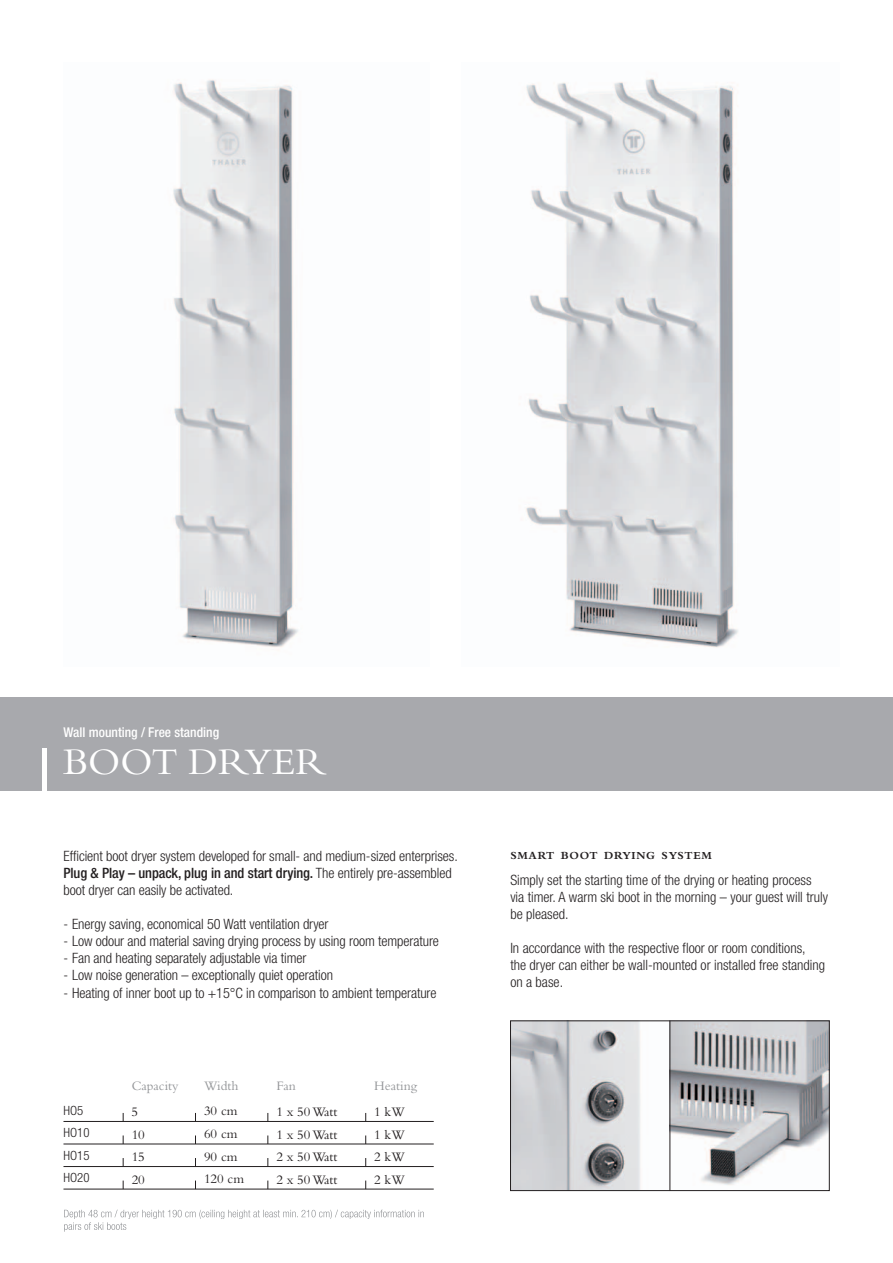
<style>
.page{position:relative;width:893px;height:1263px;background:#fff}
.page>*{position:absolute;margin:0;border:0;box-sizing:border-box;transform-origin:0 0}
.t1{font:39px "Bembo Std";color:#fff}
.t2{font:300 condensed 14.25px/17.1px "Helvetica Neue LT Std";letter-spacing:-.005em;color:#231f20}
.t3{font:13.5px "Bembo Std";color:#231f20}
.t4{font:500 condensed 13.5px "Helvetica Neue LT Std";color:#fff}
.t5{font:13.5px "Bembo Std";color:#939598}
.t6{font:300 condensed 12.75px "Helvetica Neue LT Std";color:#231f20}
.t7{font:700 11.25px "Bembo Std";letter-spacing:.065em;color:#231f20}
.s1{font-weight:500}
</style>
<div class="page">
<svg style="left:64px;top:1209px;width:75px;height:22px"></svg>
<hr style="left:63px;top:1189px;width:370px;height:1px;background:#231f20">
<hr style="left:63px;top:1166px;width:370px;height:1px;background:#231f20">
<hr style="left:63px;top:1143px;width:370px;height:1px;background:#231f20">
<hr style="left:63px;top:1121px;width:370px;height:1px;background:#231f20">
<div style="left:0;top:697px;width:892px;height:94px;background:#a8a9ad"></div>
<hr style="left:42px;top:748px;width:4px;height:64px;background:#fff">
<img style="left:173px;top:79px;width:126px;height:569px">
<img style="left:526px;top:78px;width:212px;height:570px">
<img style="left:512px;top:1022px;width:129px;height:166px">
<svg style="left:670px;top:1022px;width:157px;height:166px"></svg>
<hr style="left:669px;top:1020px;width:1px;height:170px;background:#231f20">
<p class="t4" style="left:63px;top:727px;width:157px">Wall mounting / Free standing</p>
<h1 class="t1" style="left:63px;top:747px;width:265px">BOOT DRYER</h1>
<p class="t2" style="left:63px;top:848px;width:396px">Efficient boot dryer system developed for small- and medium-sized enterprises.<br><span class="s1">Plug &amp; Play – unpack, plug in and start drying.</span> The entirely pre-assembled boot dryer can easily be activated.</p>
<p class="t2" style="left:63px;top:917px;width:266px">- Energy saving, economical 50 Watt ventilation dryer</p>
<p class="t2" style="left:63px;top:934px;width:377px">- Low odour and material saving drying process by using room temperature</p>
<p class="t2" style="left:63px;top:951px;width:244px">- Fan and heating separately adjustable via timer</p>
<p class="t2" style="left:63px;top:968px;width:271px">- Low noise generation – exceptionally quiet operation</p>
<p class="t2" style="left:63px;top:985px;width:374px">- Heating of inner boot up to +15°C in comparison to ambient temperature</p>
<p class="t5" style="left:132px;top:1081px;width:48px">Capacity</p>
<p class="t5" style="left:204px;top:1080px;width:36px">Width</p>
<p class="t5" style="left:276px;top:1081px;width:21px">Fan</p>
<p class="t5" style="left:374px;top:1081px;width:44px">Heating</p>
<p class="t6" style="left:63px;top:1105px;width:21px">HO5</p>
<p class="t3" style="left:132px;top:1107px;width:8px">5</p>
<p class="t3" style="left:204px;top:1106px;width:35px">30 cm</p>
<p class="t3" style="left:276px;top:1107px;width:63px">1 x 50 Watt</p>
<p class="t3" style="left:374px;top:1107px;width:32px">1 kW</p>
<p class="t6" style="left:63px;top:1128px;width:27px">HO10</p>
<p class="t3" style="left:132px;top:1129px;width:15px">10</p>
<p class="t3" style="left:276px;top:1129px;width:63px">1 x 50 Watt</p>
<p class="t3" style="left:204px;top:1128px;width:35px">60 cm</p>
<p class="t3" style="left:374px;top:1129px;width:32px">1 kW</p>
<p class="t6" style="left:63px;top:1150px;width:27px">HO15</p>
<p class="t3" style="left:132px;top:1152px;width:15px">15</p>
<p class="t3" style="left:276px;top:1152px;width:63px">2 x 50 Watt</p>
<p class="t3" style="left:204px;top:1151px;width:35px">90 cm</p>
<p class="t3" style="left:374px;top:1152px;width:32px">2 kW</p>
<p class="t6" style="left:63px;top:1173px;width:27px">HO20</p>
<p class="t3" style="left:132px;top:1174px;width:15px">20</p>
<p class="t3" style="left:276px;top:1174px;width:63px">2 x 50 Watt</p>
<p class="t3" style="left:204px;top:1173px;width:42px">120 cm</p>
<p class="t3" style="left:374px;top:1174px;width:32px">2 kW</p>
<p class="t7" style="left:510px;top:848px;width:203px">SMART BOOT DRYING SYSTEM</p>
<p class="t2" style="left:510px;top:872px;width:319px">Simply set the starting time of the drying or heating process via timer. A warm ski boot in the morning – your guest will truly be pleased.</p>
<p class="t2" style="left:510px;top:941px;width:316px">In accordance with the respective floor or room conditions,<br>the dryer can either be wall-mounted or installed free standing on a base.</p>
</div>
